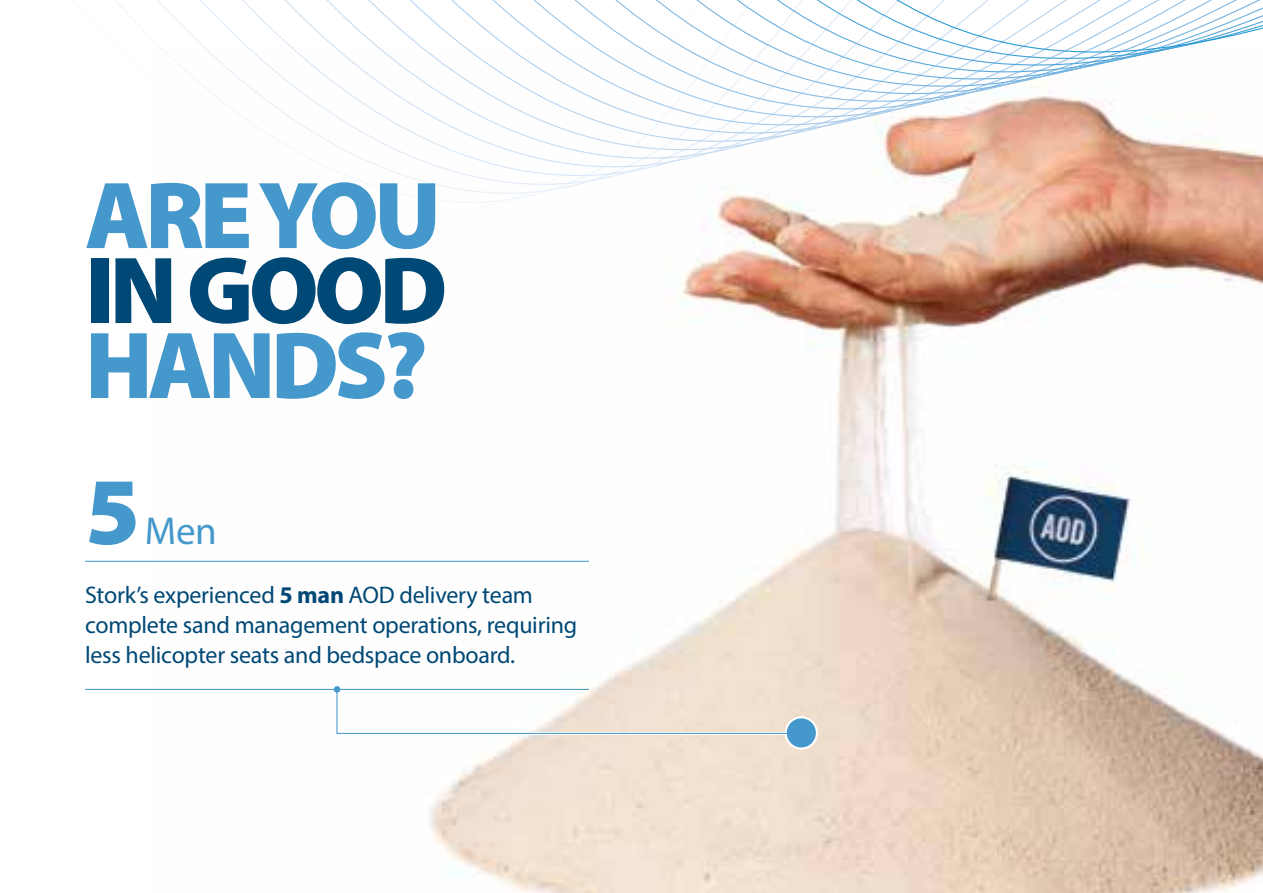
<style>
.page{position:relative;width:1263px;height:893px;background:#fff}
.page>*{position:absolute;margin:0;border:0;box-sizing:border-box;transform-origin:0 0}
.t1{font:900 96px "Myriad Pro";letter-spacing:-.05em;color:#4598cc}
.t2{font:900 96px "Myriad Pro";letter-spacing:-.05em;color:#004876}
.t3{font:39px "Myriad Pro";color:#4598cc}
.t4{font:24px/30px "Myriad Pro";letter-spacing:-.01em;color:#004876}
.s1{font-weight:700}
</style>
<div class="page">
<img style="left:149px;top:308px;width:1114px;height:585px">
<svg style="left:115px;top:0;width:1148px;height:308px"></svg>
<svg style="left:785px;top:717px;width:32px;height:32px"></svg>
<div style="left:785px;top:716px;width:33px;height:34px;border:2px solid #fff;border-radius:50%"></div>
<hr style="left:85px;top:561px;width:504px;height:1px;background:#4598cc">
<svg style="left:334px;top:688px;width:455px;height:48px"></svg>
<hr style="left:85px;top:689px;width:504px;height:1px;background:#4598cc">
<div style="left:334px;top:686px;width:6px;height:7px;background:#4598cc;border-radius:50%"></div>
<div style="left:787px;top:718px;width:29px;height:29px;background:#4598cc;border-radius:50%"></div>
<h1 class="t1" style="left:85px;top:161px;width:357px">ARE YOU</h1>
<h1 class="t2" style="left:85px;top:236px;width:364px">IN GOOD</h1>
<h1 class="t1" style="left:85px;top:311px;width:344px">HANDS?</h1>
<h1 class="t1" style="left:85px;top:457px;width:57px">5</h1>
<h2 class="t3" style="left:145px;top:507px;width:73px">Men</h2>
<p class="t4" style="left:85px;top:580px;width:494px">Stork’s experienced <span class="s1">5 man</span> AOD delivery team complete sand management operations, requiring less helicopter seats and bedspace onboard.</p>
</div>
